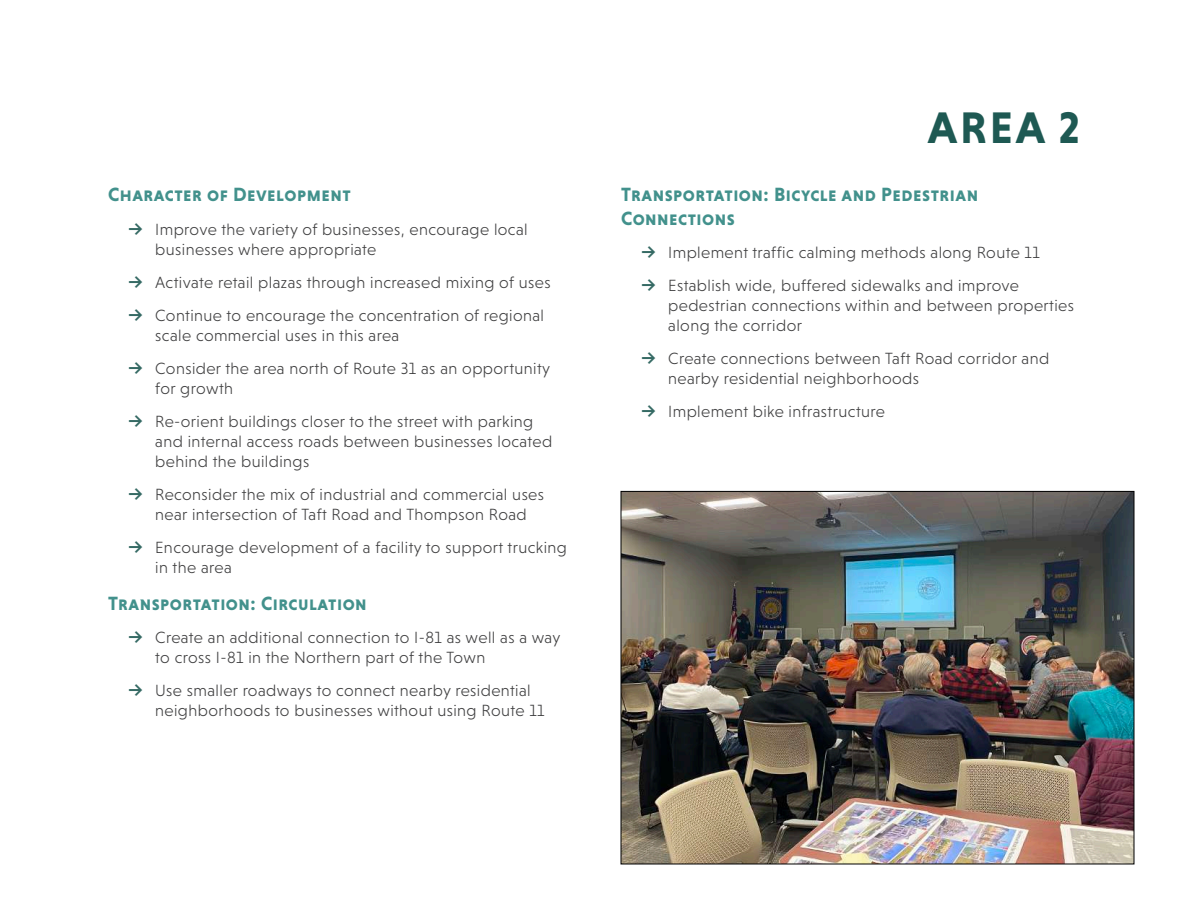
<style>
.page{position:relative;width:1188px;height:918px;background:#fff}
.page>*{position:absolute;margin:0;border:0;box-sizing:border-box;transform-origin:0 0}
.t1{font:45px "Niveau Grotesk Bold Small Caps";color:#1e5953}
.t2{font:19.5px/23.4px "Niveau Grotesk Bold Small Caps";letter-spacing:.025em;color:#42918c}
.t3{font:300 16.5px/19.8px "Niveau Grotesk";letter-spacing:.025em;color:#3e3e3f}
.s1{font-weight:700;font-size:21px;color:#356a64}
</style>
<div class="page">
<img style="left:623px;top:493px;width:509px;height:369px">
<p class="t2" style="left:108px;top:183px;width:244px">Character of Development</p>
<p class="t3" style="left:155px;top:219px;width:374px;text-indent:-27px"><span class="s1">→</span> Improve the variety of businesses, encourage local businesses where appropriate</p>
<p class="t3" style="left:128px;top:272px;width:424px"><span class="s1">→</span> Activate retail plazas through increased mixing of uses</p>
<p class="t3" style="left:155px;top:306px;width:390px;text-indent:-27px"><span class="s1">→</span> Continue to encourage the concentration of regional scale commercial uses in this area</p>
<p class="t3" style="left:155px;top:359px;width:396px;text-indent:-27px"><span class="s1">→</span> Consider the area north of Route 31 as an opportunity for growth</p>
<p class="t3" style="left:155px;top:412px;width:399px;text-indent:-27px"><span class="s1">→</span> Re-orient buildings closer to the street with parking and internal access roads between businesses located behind the buildings</p>
<p class="t3" style="left:128px;top:485px;width:417px;text-align:center"><span class="s1">→</span> Reconsider the mix of industrial and commercial uses near intersection of Taft Road and Thompson Road</p>
<p class="t3" style="left:155px;top:538px;width:413px;text-indent:-27px"><span class="s1">→</span> Encourage development of a facility to support trucking in the area</p>
<p class="t2" style="left:108px;top:592px;width:260px">Transportation: Circulation</p>
<p class="t3" style="left:155px;top:628px;width:407px;text-indent:-27px"><span class="s1">→</span> Create an additional connection to I-81 as well as a way to cross I-81 in the Northern part of the Town</p>
<p class="t3" style="left:155px;top:681px;width:391px;text-indent:-27px"><span class="s1">→</span> Use smaller roadways to connect nearby residential neighborhoods to businesses without using Route 11</p>
<h1 class="t1" style="left:928px;top:102px;width:154px">AREA 2</h1>
<p class="t2" style="left:621px;top:183px;width:359px">Transportation: Bicycle and Pedestrian<br>Connections</p>
<p class="t3" style="left:641px;top:243px;width:400px"><span class="s1">→</span> Implement traffic calming methods along Route 11</p>
<p class="t3" style="left:668px;top:276px;width:407px;text-indent:-27px"><span class="s1">→</span> Establish wide, buffered sidewalks and improve pedestrian connections within and between properties along the corridor</p>
<p class="t3" style="left:668px;top:349px;width:383px;text-indent:-27px"><span class="s1">→</span> Create connections between Taft Road corridor and nearby residential neighborhoods</p>
<p class="t3" style="left:641px;top:402px;width:245px"><span class="s1">→</span> Implement bike infrastructure</p>
</div>
